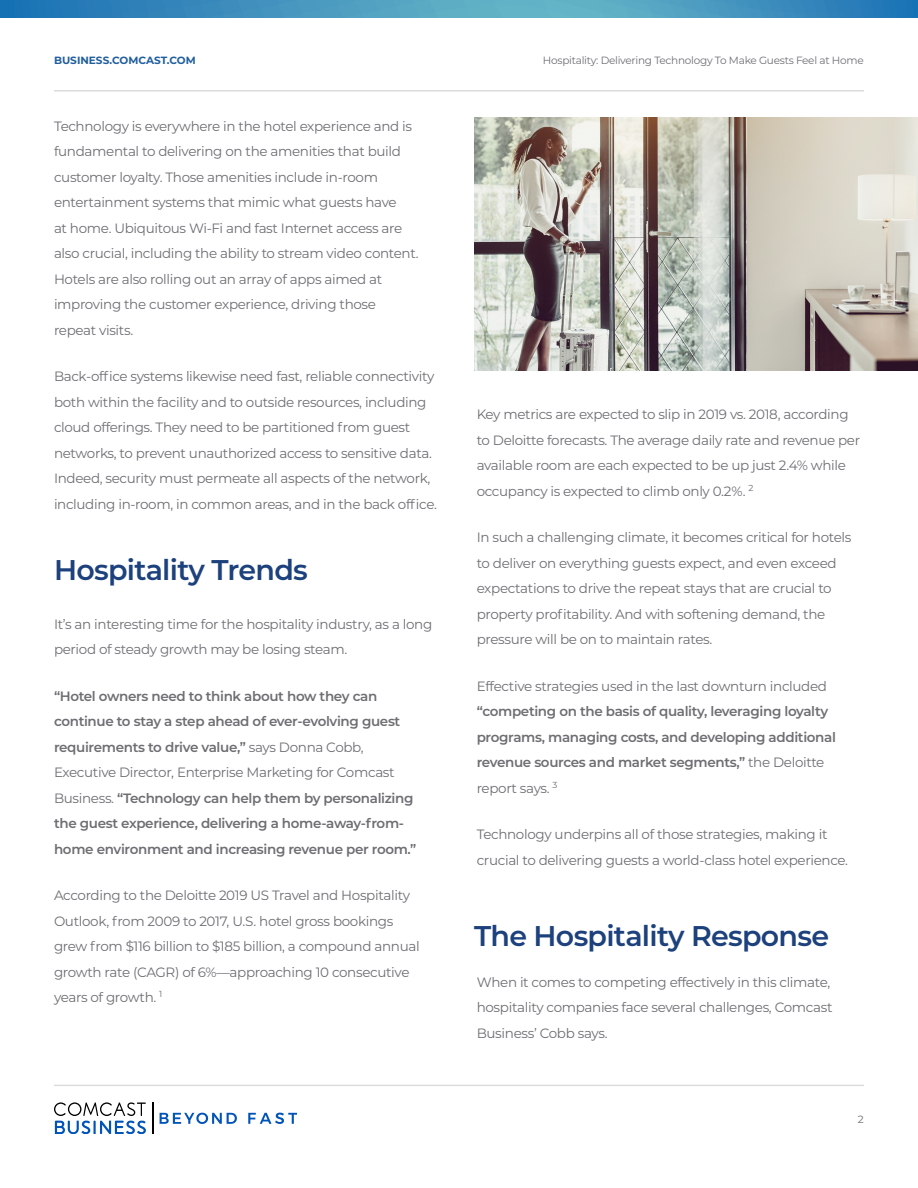
<style>
.page{position:relative;width:918px;height:1188px;background:#fff}
.page>*{position:absolute;margin:0;border:0;box-sizing:border-box;transform-origin:0 0}
.t1{font:600 28.5px "Montserrat";letter-spacing:-.025em;color:#1d417d}
.t2{font:13.5px/25.5px "Montserrat";letter-spacing:-.025em;color:#6e6d72}
.t3{font:600 13.5px/25.5px "Montserrat";letter-spacing:-.025em;color:#6e6d72}
.t4{font:10.5px "Montserrat";letter-spacing:-.025em;color:#6e6d72}
.t5{font:700 10.5px "Montserrat";color:#215e9e}
.s1{font-weight:400}
</style>
<div class="page">
<svg style="left:54px;top:1102px;width:92px;height:32px"></svg>
<hr style="left:152px;top:1102px;width:1px;height:32px;background:#000">
<svg style="left:160px;top:1113px;width:77px;height:11px"></svg>
<svg style="left:248px;top:1113px;width:49px;height:11px"></svg>
<hr style="left:54px;top:1085px;width:810px;height:1px;background:#bbbaba">
<hr style="left:54px;top:90px;width:810px;height:2px;background:#bbbaba">
<svg style="left:0;top:0;width:918px;height:18px;background:#4394be"></svg>
<img style="left:474px;top:118px;width:444px;height:252px">
<p class="t5" style="left:54px;top:53px;width:143px">BUSINESS.COMCAST.COM</p>
<p class="t4" style="left:543px;top:53px;width:322px">Hospitality: Delivering Technology To Make Guests Feel at Home</p>
<p class="t2" style="left:54px;top:113px;width:366px">Technology is everywhere in the hotel experience and is fundamental to delivering on the amenities that build customer loyalty. Those amenities include in-room entertainment systems that mimic what guests have<br>at home. Ubiquitous Wi-Fi and fast Internet access are also crucial, including the ability to stream video content.<br>Hotels are also rolling out an array of apps aimed at improving the customer experience, driving those repeat visits.</p>
<p class="t2" style="left:54px;top:363px;width:385px">Back-office systems likewise need fast, reliable connectivity both within the facility and to outside resources, including cloud offerings. They need to be partitioned from guest networks, to prevent unauthorized access to sensitive data.<br>Indeed, security must permeate all aspects of the network, including in-room, in common areas, and in the back office.</p>
<h1 class="t1" style="left:54px;top:550px;width:255px">Hospitality Trends</h1>
<p class="t2" style="left:54px;top:611px;width:380px">It’s an interesting time for the hospitality industry, as a long period of steady growth may be losing steam.</p>
<p class="t3" style="left:54px;top:683px;width:364px">“Hotel owners need to think about how they can continue to stay a step ahead of ever-evolving guest requirements to drive value,” <span class="s1">says Donna Cobb, Executive Director, Enterprise Marketing for Comcast Business.</span> “Technology can help them by personalizing the guest experience, delivering a home-away-from&shy;home environment and increasing revenue per room.”</p>
<p class="t2" style="left:54px;top:882px;width:367px">According to the Deloitte 2019 US Travel and Hospitality Outlook, from 2009 to 2017, U.S. hotel gross bookings grew from $116 billion to $185 billion, a compound annual growth rate (CAGR) of 6%—approaching 10 consecutive years of growth. <sup>1</sup></p>
<p class="t2" style="left:477px;top:401px;width:385px">Key metrics are expected to slip in 2019 vs. 2018, according to Deloitte forecasts. The average daily rate and revenue per available room are each expected to be up just 2.4% while occupancy is expected to climb only 0.2%. <sup>2</sup></p>
<p class="t2" style="left:477px;top:524px;width:376px">In such a challenging climate, it becomes critical for hotels to deliver on everything guests expect, and even exceed expectations to drive the repeat stays that are crucial to property profitability. And with softening demand, the pressure will be on to maintain rates.</p>
<p class="t2" style="left:477px;top:673px;width:352px">Effective strategies used in the last downturn included</p>
<p class="t3" style="left:477px;top:698px;width:361px">“competing on the basis of quality, leveraging loyalty programs, managing costs, and developing additional revenue sources and market segments,” <span class="s1">the Deloitte report says.</span> <sup>3</sup></p>
<p class="t2" style="left:477px;top:821px;width:373px">Technology underpins all of those strategies, making it crucial to delivering guests a world-class hotel experience.</p>
<h1 class="t1" style="left:474px;top:916px;width:357px">The Hospitality Response</h1>
<p class="t2" style="left:477px;top:969px;width:357px">When it comes to competing effectively in this climate, hospitality companies face several challenges, Comcast<br>Business’ Cobb says.</p>
<p class="t4" style="left:858px;top:1112px;width:7px">2</p>
</div>
